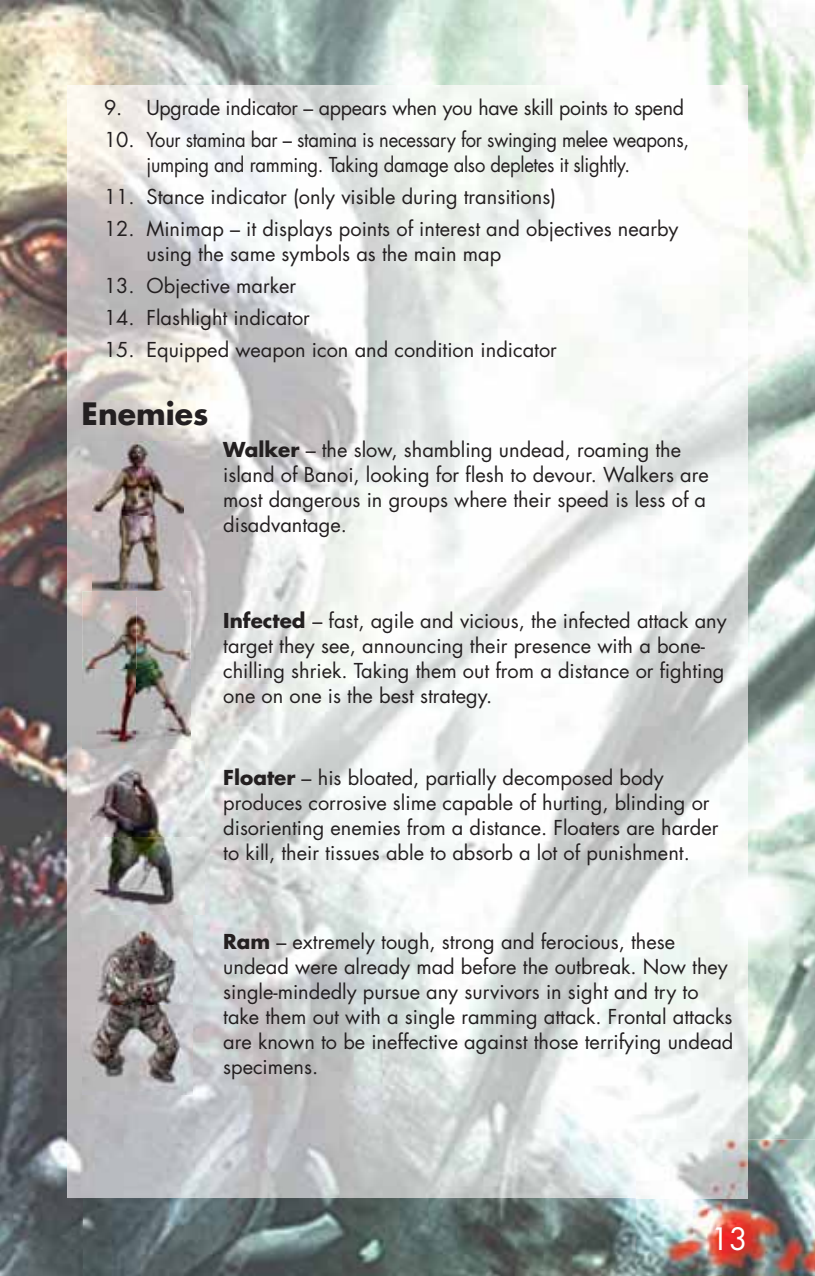
<style>
.page{position:relative;width:815px;height:1276px;background:#fff}
.page>*{position:absolute;margin:0;border:0;box-sizing:border-box;transform-origin:0 0}
.t1{font:700 30px "Futura";color:#231f20}
.t2{font:30px "Futura";color:#fff}
.t3{font:20px/25px "Futura";color:#231f20}
.s1{font-weight:700}
</style>
<div class="page">
<img style="left:0;top:0;width:815px;height:154px">
<img style="left:0;top:154px;width:83px;height:1122px">
<img style="left:748px;top:154px;width:67px;height:985px">
<img style="left:83px;top:1198px;width:553px;height:78px">
<img style="left:67px;top:85px;width:595px;height:1113px">
<img style="left:662px;top:85px;width:86px;height:1054px">
<img style="left:636px;top:1139px;width:179px;height:137px">
<img style="left:636px;top:1139px;width:112px;height:59px">
<img style="left:93px;top:442px;width:91px;height:149px">
<img style="left:82px;top:591px;width:109px;height:157px">
<img style="left:91px;top:761px;width:114px;height:153px">
<img style="left:82px;top:915px;width:110px;height:179px">
<svg style="left:225px;top:933px;width:44px;height:16px"></svg>
<p class="t3" style="left:104px;top:97px;width:582px">9. Upgrade indicator – appears when you have skill points to spend</p>
<p class="t3" style="left:146px;top:129px;width:544px;text-indent:-42px">10. Your stamina bar – stamina is necessary for swinging melee weapons, jumping and ramming. Taking damage also depletes it slightly.</p>
<p class="t3" style="left:104px;top:186px;width:454px">11. Stance indicator (only visible during transitions)</p>
<p class="t3" style="left:146px;top:218px;width:534px;text-indent:-42px">12. Minimap – it displays points of interest and objectives nearby using the same symbols as the main map</p>
<p class="t3" style="left:104px;top:275px;width:194px">13. Objective marker</p>
<p class="t3" style="left:104px;top:307px;width:207px">14. Flashlight indicator</p>
<p class="t3" style="left:104px;top:339px;width:454px">15. Equipped weapon icon and condition indicator</p>
<h1 class="t1" style="left:81px;top:400px;width:129px">Enemies</h1>
<p class="t3" style="left:223px;top:439px;width:487px"><span class="s1">Walker</span> – the slow, shambling undead, roaming the island of Banoi, looking for flesh to devour. Walkers are most dangerous in groups where their speed is less of a disadvantage.</p>
<p class="t3" style="left:223px;top:610px;width:505px"><span class="s1">Infected</span> – fast, agile and vicious, the infected attack any target they see, announcing their presence with a bone&shy;chilling shriek. Taking them out from a distance or fighting one on one is the best strategy.</p>
<p class="t3" style="left:223px;top:766px;width:497px"><span class="s1">Floater</span> – his bloated, partially decomposed body produces corrosive slime capable of hurting, blinding or disorienting enemies from a distance. Floaters are harder to kill, their tissues able to absorb a lot of punishment.</p>
<p class="t3" style="left:223px;top:930px;width:512px;text-indent:53px">– extremely tough, strong and ferocious, these undead were already mad before the outbreak. Now they single-mindedly pursue any survivors in sight and try to take them out with a single ramming attack. Frontal attacks are known to be ineffective against those terrifying undead specimens.</p>
<h1 class="t2" style="left:711px;top:1225px;width:38px">13</h1>
</div>
